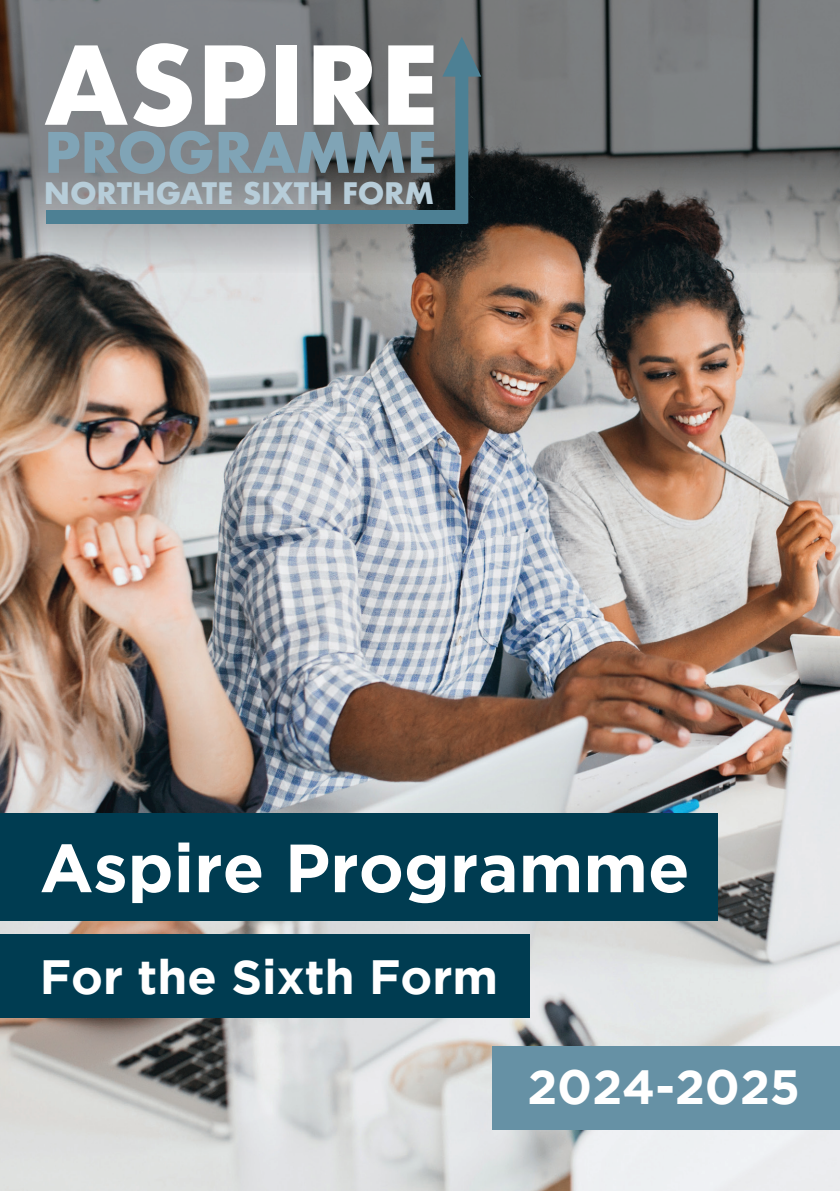
<style>
.page{position:relative;width:840px;height:1191px;background:#fff}
.page>*{position:absolute;margin:0;border:0;box-sizing:border-box;transform-origin:0 0}
.t1{font:700 105.2px "Futura";color:#fff}
.t2{font:700 68px "Gotham";color:#fff}
.t3{font:700 54.2px "Futura";letter-spacing:-.01em;color:#80a4b6}
.t4{font:700 48px "Gotham";color:#fff}
.t5{font:700 28.8px "Futura";letter-spacing:-.01em;color:#b7cdd9}
</style>
<div class="page">
<img style="left:0;top:272px;width:839px;height:919px">
<svg style="left:0;top:0;width:839px;height:272px;background:#747576"></svg>
<div style="left:46px;top:211px;width:420px;height:13px;background:#4d8094"></div>
<svg style="left:442px;top:37px;width:39px;height:186px;background:#4a6169"></svg>
<div style="left:0;top:814px;width:717px;height:107px;background:#003c51"></div>
<div style="left:0;top:934px;width:529px;height:83px;background:#003c51"></div>
<div style="left:492px;top:1046px;width:347px;height:83px;background:#6691a5"></div>
<p class="t1" style="left:44px;top:9px;width:397px">ASPIRE</p>
<p class="t3" style="left:44px;top:113px;width:395px">PROGRAMME</p>
<p class="t5" style="left:44px;top:172px;width:391px">NORTHGATE SIXTH FORM</p>
<p class="t2" style="left:40px;top:828px;width:651px">Aspire Programme</p>
<p class="t4" style="left:40px;top:948px;width:459px">For the Sixth Form</p>
<p class="t4" style="left:527px;top:1059px;width:274px">2024-2025</p>
</div>
